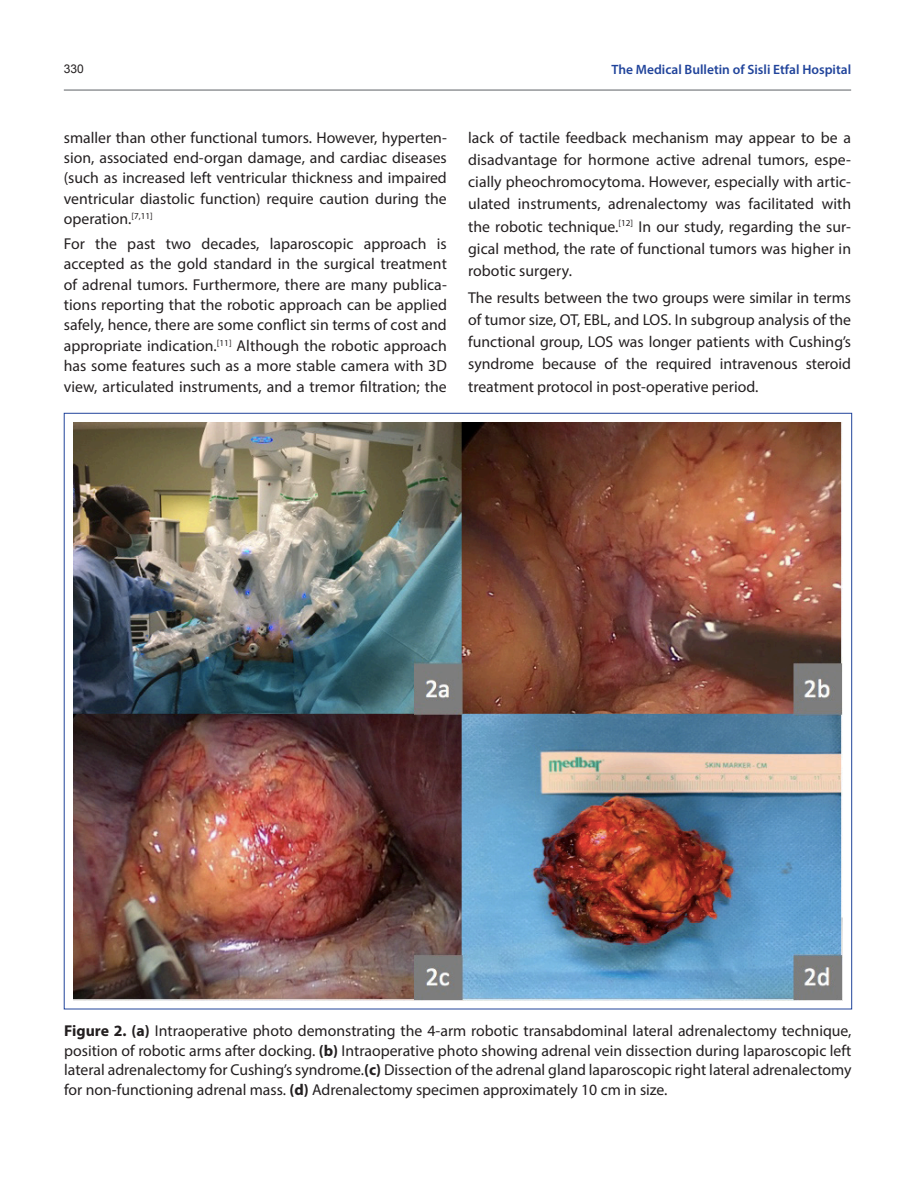
<style>
.page{position:relative;width:915px;height:1191px;background:#fff}
.page>*{position:absolute;margin:0;border:0;box-sizing:border-box;transform-origin:0 0}
.TXI{font:15.75px/20.4px "Myriad Pro";color:#231f20;text-align:justify}
.FGC{font:15.75px/19.5px "Myriad Pro";color:#231f20;text-align:justify}
.t1{font:600 13.5px "Myriad Pro";color:#21449b}
.t2{font:12px "Arial";color:#231f20}
.s1{font-weight:700}
</style>
<div class="page">
<hr style="left:64px;top:89px;width:786px;height:2px;background:#939598">
<img style="left:73px;top:422px;width:769px;height:578px">
<p class="t2" style="left:64px;top:60px;width:22px">330</p>
<p class="t1" style="left:611px;top:61px;width:241px">The Medical Bulletin of Sisli Etfal Hospital</p>
<p class="TXI" style="left:64px;top:127px;width:384px">smaller than other functional tumors. However, hyperten&shy;sion, associated end-organ damage, and cardiac diseases (such as increased left ventricular thickness and impaired ventricular diastolic function) require caution during the operation.<sup>[7,11]</sup></p>
<p class="TXI" style="left:64px;top:233px;width:384px">For the past two decades, laparoscopic approach is accepted as the gold standard in the surgical treatment of adrenal tumors. Furthermore, there are many publica&shy;tions reporting that the robotic approach can be applied safely, hence, there are some conflict sin terms of cost and appropriate indication.<sup>[11]</sup> Although the robotic approach has some features such as a more stable camera with 3D view, articulated instruments, and a tremor filtration; the</p>
<p class="TXI" style="left:468px;top:126px;width:384px;line-height:22.2px">lack of tactile feedback mechanism may appear to be a disadvantage for hormone active adrenal tumors, espe&shy;cially pheochromocytoma. However, especially with artic&shy;ulated instruments, adrenalectomy was facilitated with the robotic technique.<sup>[12]</sup> In our study, regarding the sur&shy;gical method, the rate of functional tumors was higher in robotic surgery.</p>
<p class="TXI" style="left:468px;top:286px;width:384px;line-height:22.2px">The results between the two groups were similar in terms of tumor size, OT, EBL, and LOS. In subgroup analysis of the functional group, LOS was longer patients with Cushing’s syndrome because of the required intravenous steroid treatment protocol in post-operative period.</p>
<p class="FGC" style="left:64px;top:1021px;width:788px"><span class="s1">Figure 2. (a)</span> Intraoperative photo demonstrating the 4-arm robotic transabdominal lateral adrenalectomy technique, position of robotic arms after docking. <span class="s1">(b)</span> Intraoperative photo showing adrenal vein dissection during laparoscopic left lateral adrenalectomy for Cushing’s syndrome.<span class="s1">(c)</span> Dissection of the adrenal gland laparoscopic right lateral adrenalectomy for non-functioning adrenal mass. <span class="s1">(d)</span> Adrenalectomy specimen approximately 10 cm in size.</p>
</div>
